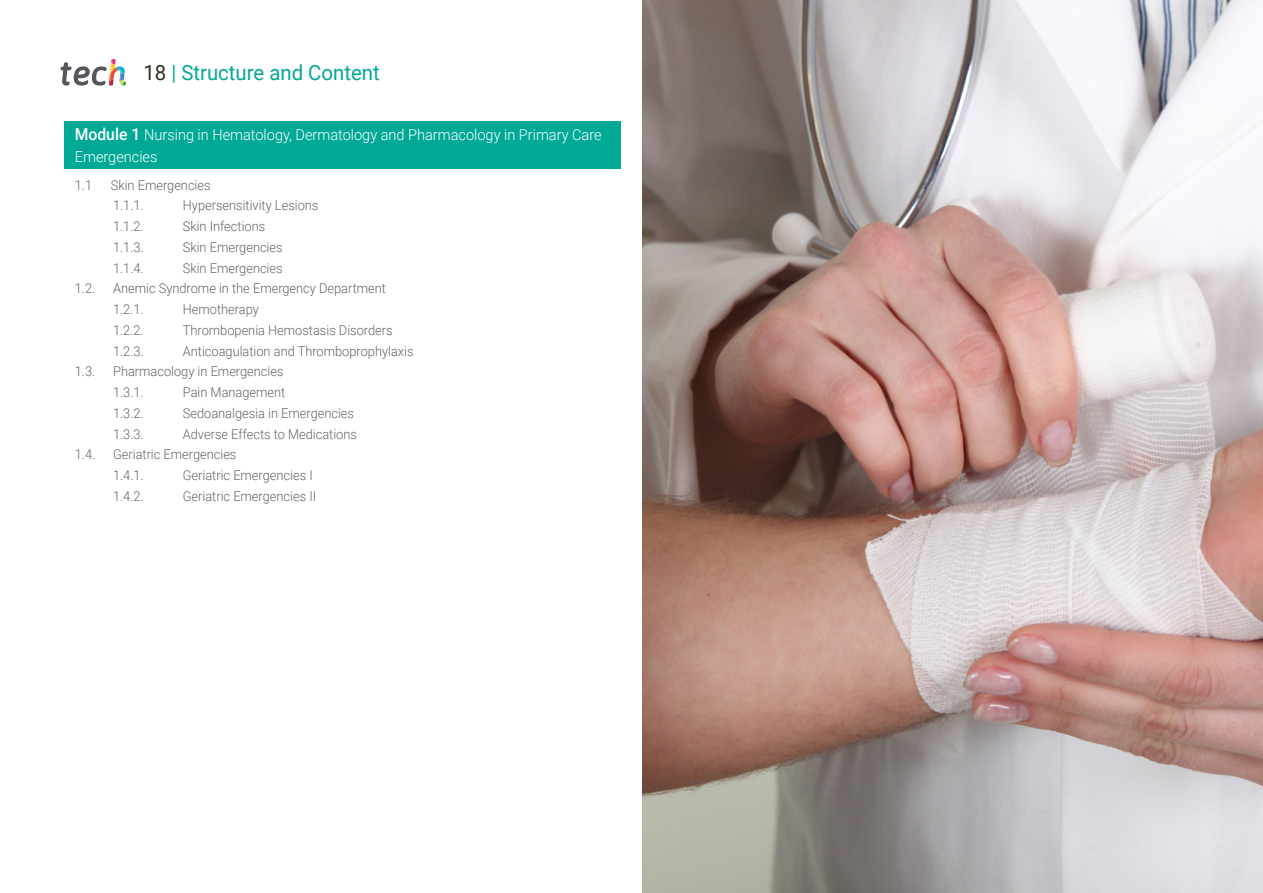
<style>
.page{position:relative;width:1263px;height:893px;background:#fff}
.page>*{position:absolute;margin:0;border:0;box-sizing:border-box;transform-origin:0 0}
.t1{font:21px "Roboto";color:#00a996}
.t2{font:300 15px/22.5px "Roboto";color:#fff}
.t3{font:300 13.5px/20.7px "Roboto";color:#61646a;scale:.95 1}
.s1{color:#312e20}
.s2{font-weight:500;font-size:16.5px}
</style>
<div class="page">
<div style="left:64px;top:121px;width:557px;height:48px;background:#00a996"></div>
<img style="left:642px;top:0;width:621px;height:893px">
<svg style="left:61px;top:59px;width:65px;height:27px"></svg>
<h1 class="t1" style="left:144px;top:57px;width:238px"><span class="s1">18</span> | Structure and Content</h1>
<p class="t2" style="left:75px;top:123px;width:528px"><span class="s2">Module 1</span> Nursing in Hematology, Dermatology and Pharmacology in Primary Care<br>Emergencies</p>
<p class="t3" style="left:75px;top:174px;width:20px">1.1</p>
<p class="t3" style="left:111px;top:174px;width:107px">Skin Emergencies<br>1.1.1.</p>
<p class="t3" style="left:183px;top:195px;width:144px">Hypersensitivity Lesions</p>
<p class="t3" style="left:113px;top:215px;width:34px">1.1.2.</p>
<p class="t3" style="left:183px;top:215px;width:88px">Skin Infections</p>
<p class="t3" style="left:113px;top:236px;width:34px">1.1.3.</p>
<p class="t3" style="left:183px;top:236px;width:107px">Skin Emergencies</p>
<p class="t3" style="left:113px;top:257px;width:34px">1.1.4.</p>
<p class="t3" style="left:183px;top:257px;width:107px">Skin Emergencies</p>
<p class="t3" style="left:75px;top:278px;width:23px">1.2.</p>
<p class="t3" style="left:113px;top:278px;width:289px">Anemic Syndrome in the Emergency Department<br>1.2.1.</p>
<p class="t3" style="left:183px;top:298px;width:82px">Hemotherapy</p>
<p class="t3" style="left:113px;top:319px;width:34px">1.2.2.</p>
<p class="t3" style="left:183px;top:319px;width:222px">Thrombopenia Hemostasis Disorders</p>
<p class="t3" style="left:113px;top:340px;width:34px">1.2.3.</p>
<p class="t3" style="left:183px;top:340px;width:244px">Anticoagulation and Thromboprophylaxis</p>
<p class="t3" style="left:75px;top:361px;width:23px">1.3.</p>
<p class="t3" style="left:113px;top:361px;width:181px">Pharmacology in Emergencies<br>1.3.1.</p>
<p class="t3" style="left:183px;top:381px;width:109px">Pain Management</p>
<p class="t3" style="left:113px;top:402px;width:34px">1.3.2.</p>
<p class="t3" style="left:183px;top:402px;width:182px">Sedoanalgesia in Emergencies</p>
<p class="t3" style="left:113px;top:423px;width:34px">1.3.3.</p>
<p class="t3" style="left:183px;top:423px;width:185px">Adverse Effects to Medications</p>
<p class="t3" style="left:75px;top:444px;width:23px">1.4.</p>
<p class="t3" style="left:113px;top:444px;width:131px">Geriatric Emergencies<br>1.4.1.</p>
<p class="t3" style="left:183px;top:464px;width:138px">Geriatric Emergencies I</p>
<p class="t3" style="left:113px;top:485px;width:34px">1.4.2.</p>
<p class="t3" style="left:183px;top:485px;width:142px">Geriatric Emergencies II</p>
</div>
